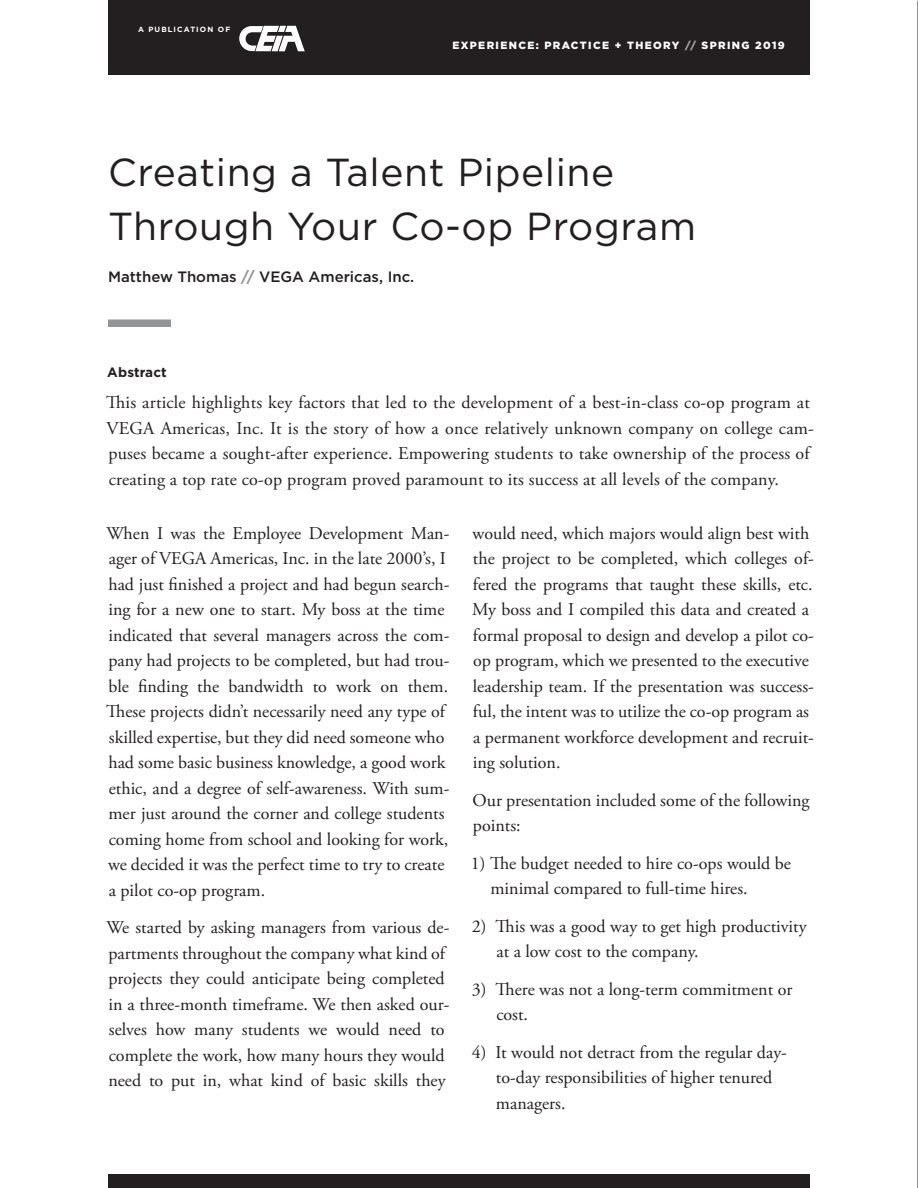
<style>
.page{position:relative;width:918px;height:1188px;background:#fff}
.page>*{position:absolute;margin:0;border:0;box-sizing:border-box;transform-origin:0 0}
.t1{font:39px/54px "Gotham";letter-spacing:.015em;color:#231f20}
.t2{font:18px/25.5px "Adobe Garamond Pro";color:#231f20}
.t3{font:500 15px "Gotham";color:#231f20}
.t4{font:700 13.5px "Gotham";letter-spacing:.01em;color:#231f20}
.t5{font:900 10.5px "Gotham";letter-spacing:.13em;color:#fff}
.t6{font:700 7.5px "Gotham";letter-spacing:.15em;color:#fff}
.s1{color:#a8a9ad}
.s2{font-weight:700;color:#939598}
</style>
<div class="page">
<div style="left:108px;top:0;width:702px;height:75px;background:#231f20"></div>
<div style="left:108px;top:320px;width:63px;height:7px;background:#939598"></div>
<div style="left:108px;top:1174px;width:702px;height:14px;background:#231f20"></div>
<hr style="left:917px;top:1px;width:1px;height:1187px;background:#231f20">
<svg style="left:239px;top:26px;width:66px;height:25px"></svg>
<p class="t6" style="left:138px;top:24px;width:94px">A PUBLICATION OF</p>
<p class="t5" style="left:452px;top:38px;width:334px">EXPERIENCE: PRACTICE + THEORY <span class="s1">//</span> SPRING 2019</p>
<h1 class="t1" style="left:108px;top:145px;width:590px">Creating a Talent Pipeline<br>Through Your Co-op Program</h1>
<p class="t3" style="left:108px;top:267px;width:308px">Matthew Thomas <span class="s2">//</span> VEGA Americas, Inc.</p>
<p class="t4" style="left:107px;top:363px;width:61px">Abstract</p>
<p class="t2" style="left:106px;top:390px;width:709px">This article highlights key factors that led to the development of a best-in-class co-op program at VEGA Americas, Inc. It is the story of how a once relatively unknown company on college cam&shy;puses became a sought-after experience. Empowering students to take ownership of the process of creating a top rate co-op program proved paramount to its success at all levels of the company.</p>
<p class="t2" style="left:106px;top:521px;width:345px">When I was the Employee Development Man&shy;ager of VEGA Americas, Inc. in the late 2000’s, I had just finished a project and had begun search&shy;ing for a new one to start. My boss at the time indicated that several managers across the com&shy;pany had projects to be completed, but had trou&shy;ble finding the bandwidth to work on them.<br>These projects didn’t necessarily need any type of skilled expertise, but they did need someone who had some basic business knowledge, a good work ethic, and a degree of self-awareness. With sum&shy;mer just around the corner and college students coming home from school and looking for work, we decided it was the perfect time to try to create a pilot co-op program.</p>
<p class="t2" style="left:106px;top:915px;width:345px">We started by asking managers from various de&shy;partments throughout the company what kind of projects they could anticipate being completed in a three-month timeframe. We then asked our&shy;selves how many students we would need to complete the work, how many hours they would need to put in, what kind of basic skills they</p>
<p class="t2" style="left:472px;top:521px;width:343px">would need, which majors would align best with the project to be completed, which colleges of&shy;fered the programs that taught these skills, etc.<br>My boss and I compiled this data and created a formal proposal to design and develop a pilot co&shy;op program, which we presented to the executive leadership team. If the presentation was success&shy;ful, the intent was to utilize the co-op program as a permanent workforce development and recruit&shy;ing solution.</p>
<p class="t2" style="left:473px;top:788px;width:338px">Our presentation included some of the following points:</p>
<p class="t2" style="left:490px;top:851px;width:302px;text-indent:-20px">1) The budget needed to hire co-ops would be minimal compared to full-time hires.</p>
<p class="t2" style="left:496px;top:914px;width:312px;text-indent:-25px">2) This was a good way to get high productivity at a low cost to the company.</p>
<p class="t2" style="left:496px;top:977px;width:298px;text-indent:-24px">3) There was not a long-term commitment or cost.</p>
<p class="t2" style="left:496px;top:1040px;width:293px;text-indent:-24px">4) It would not detract from the regular day&shy;to-day responsibilities of higher tenured managers.</p>
</div>
